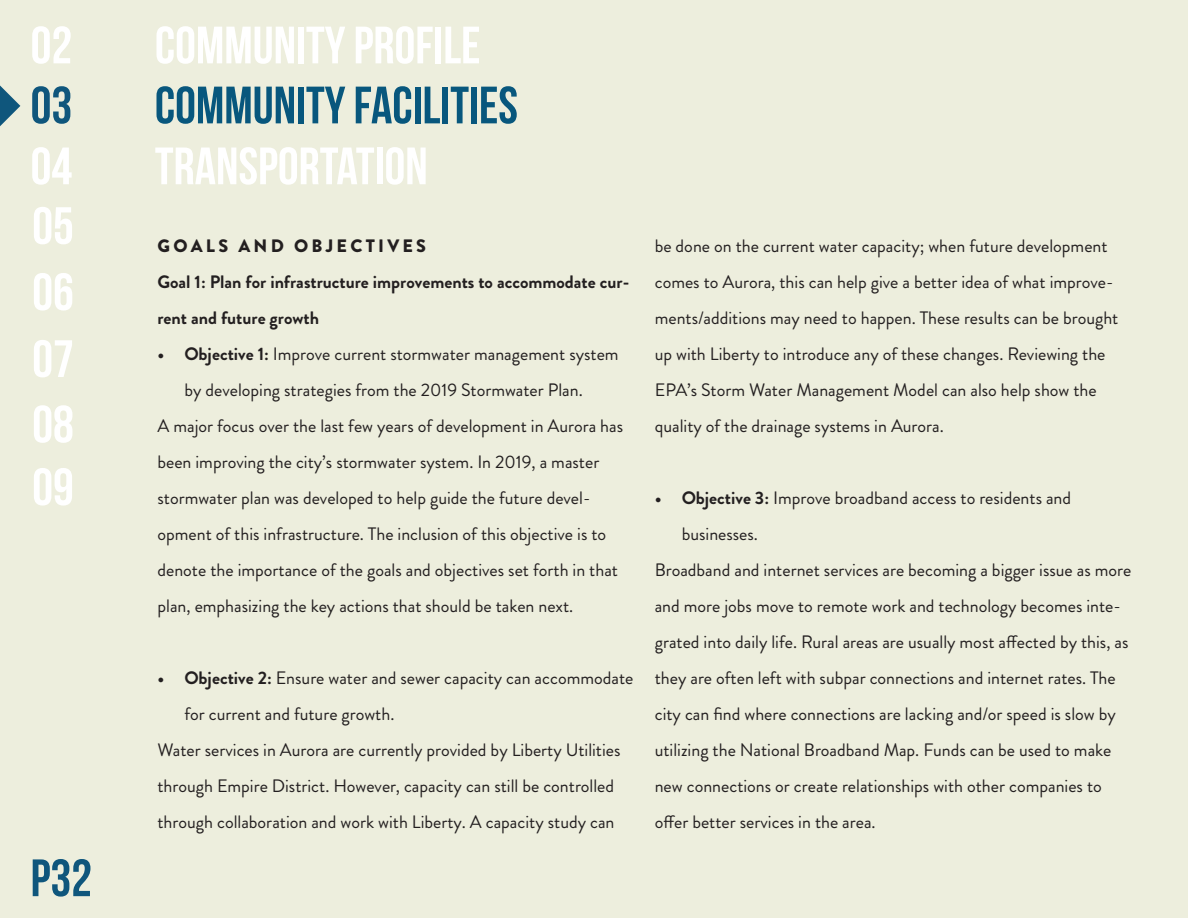
<style>
.page{position:relative;width:1188px;height:918px;background:#edeedd}
.page>*{position:absolute;margin:0;border:0;box-sizing:border-box;transform-origin:0 0}
.t1{font:52.5px/65.2px "Bebas Neue";color:#fff;text-align:justify}
.t2{font:52.5px "Bebas Neue";color:#08577d}
.t3{font:52.5px "Bebas Neue";color:#0f567c}
.A-Body{font:18px/36px "Brandon Grotesque";color:#231f20}
.A-Body-2{font:700 18px/36px "Brandon Grotesque";color:#231f20}
.t4{font:900 18px "Brandon Grotesque";letter-spacing:.18em;color:#231f20}
.s1{font-weight:700}
</style>
<div class="page">
<svg style="left:0;top:85px;width:20px;height:41px"></svg>
<h1 class="t1" style="left:31px;top:12px;width:43px">02</h1>
<h1 class="t1" style="left:155px;top:12px;width:327px">COMMUNITY PROFILE</h1>
<h1 class="t3" style="left:31px;top:76px;width:43px">03</h1>
<h1 class="t2" style="left:155px;top:76px;width:365px">COMMUNITY FACILITIES</h1>
<h1 class="t1" style="left:31px;top:133px;width:43px">04</h1>
<h1 class="t1" style="left:155px;top:133px;width:274px">TRANSPORTATION</h1>
<h1 class="t1" style="left:32px;top:193px;width:43px">05<br>06<br>07<br>08<br>09</h1>
<h1 class="t3" style="left:31px;top:849px;width:63px">P32</h1>
<p class="t4" style="left:158px;top:233px;width:270px">GOALS AND OBJECTIVES</p>
<p class="A-Body-2" style="left:158px;top:264px;width:473px">Goal 1: Plan for infrastructure improvements to accommodate cur&shy;rent and future growth</p>
<p class="A-Body" style="left:158px;top:336px;width:463px;text-align:center"><span class="s1">• Objective 1:</span> Improve current stormwater management system by developing strategies from the 2019 Stormwater Plan.</p>
<p class="A-Body" style="left:158px;top:408px;width:467px">A major focus over the last few years of development in Aurora has been improving the city’s stormwater system. In 2019, a master stormwater plan was developed to help guide the future devel&shy;opment of this infrastructure. The inclusion of this objective is to denote the importance of the goals and objectives set forth in that plan, emphasizing the key actions that should be taken next.</p>
<p class="A-Body" style="left:184px;top:660px;width:450px;text-indent:-27px"><span class="s1">• Objective 2:</span> Ensure water and sewer capacity can accommodate for current and future growth.</p>
<p class="A-Body" style="left:158px;top:732px;width:465px">Water services in Aurora are currently provided by Liberty Utilities through Empire District. However, capacity can still be controlled through collaboration and work with Liberty. A capacity study can</p>
<p class="A-Body" style="left:655px;top:228px;width:465px">be done on the current water capacity; when future development comes to Aurora, this can help give a better idea of what improve&shy;ments/additions may need to happen. These results can be brought up with Liberty to introduce any of these changes. Reviewing the EPA’s Storm Water Management Model can also help show the quality of the drainage systems in Aurora.</p>
<p class="A-Body" style="left:682px;top:480px;width:391px;text-indent:-27px"><span class="s1">• Objective 3:</span> Improve broadband access to residents and businesses.</p>
<p class="A-Body" style="left:655px;top:552px;width:478px">Broadband and internet services are becoming a bigger issue as more and more jobs move to remote work and technology becomes inte&shy;grated into daily life. Rural areas are usually most affected by this, as they are often left with subpar connections and internet rates. The city can find where connections are lacking and/or speed is slow by utilizing the National Broadband Map. Funds can be used to make new connections or create relationships with other companies to offer better services in the area.</p>
</div>
